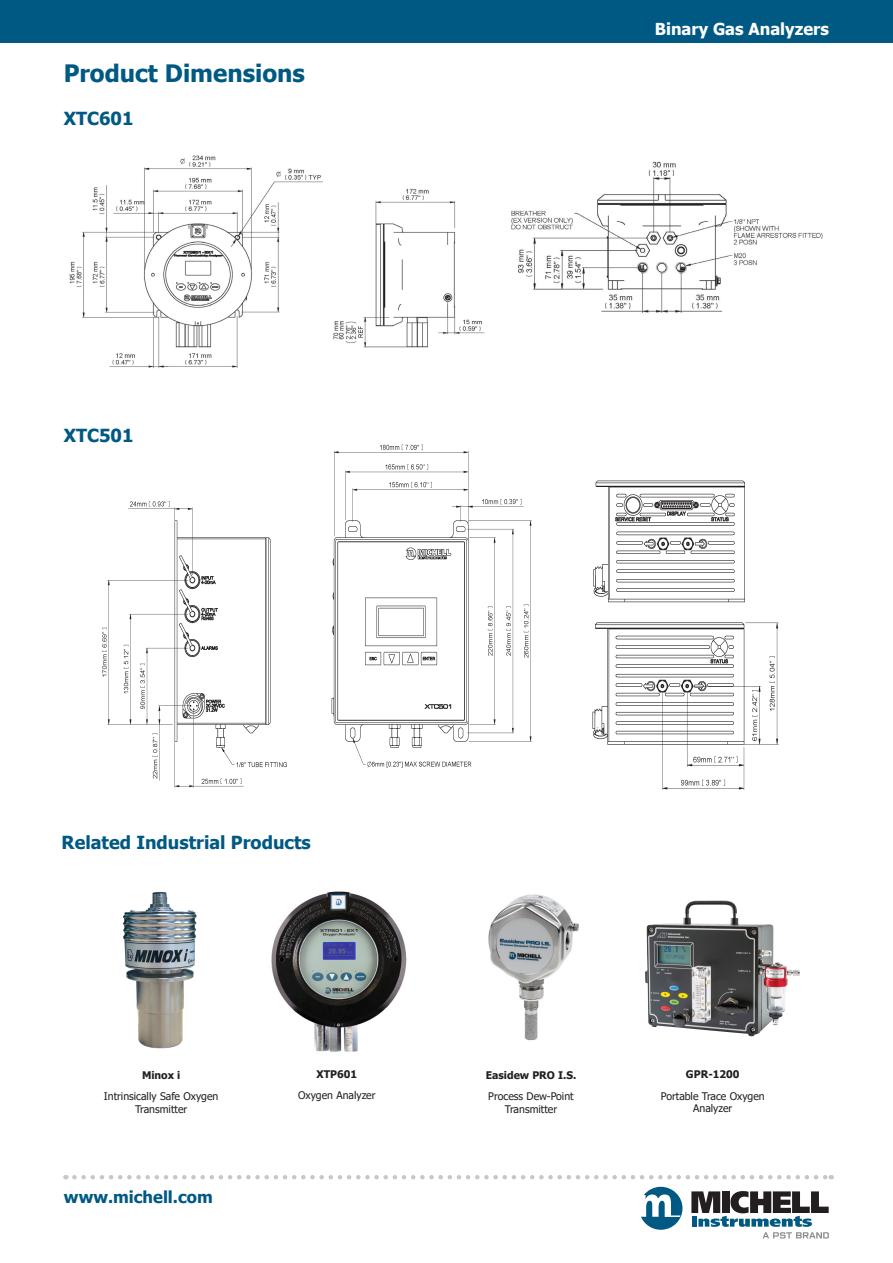
<style>
.page{position:relative;width:893px;height:1263px;background:#fff}
.page>*{position:absolute;margin:0;border:0;box-sizing:border-box;transform-origin:0 0}
.Heading_2{font:700 24px "Tahoma";color:#005983}
.Heading_3{font:700 18px "Tahoma";color:#005983}
.t1{font:700 16.5px "Tahoma";color:#fff}
.t2{font:700 16.5px "Tahoma";color:#005983}
.Heading_4{font:10.5px/12.6px "Tahoma";color:#231f20;text-align:center}
.Heading_4-2{font:700 10.5px "Tahoma";color:#231f20}
</style>
<div class="page">
<div style="left:0;top:0;width:893px;height:43px;background:#005983"></div>
<svg style="left:74px;top:1175px;width:758px;height:4px"></svg>
<svg style="left:641px;top:1187px;width:41px;height:43px"></svg>
<svg style="left:691px;top:1191px;width:138px;height:47px"></svg>
<img style="left:69px;top:155px;width:416px;height:214px">
<img style="left:511px;top:161px;width:312px;height:152px">
<img style="left:102px;top:444px;width:430px;height:344px">
<img style="left:593px;top:480px;width:152px;height:123px">
<img style="left:592px;top:622px;width:187px;height:168px">
<img style="left:122px;top:891px;width:75px;height:158px">
<img style="left:271px;top:891px;width:136px;height:161px">
<img style="left:488px;top:894px;width:91px;height:147px">
<img style="left:645px;top:900px;width:155px;height:136px">
<p class="Heading_2" style="left:64px;top:57px;width:243px">Product Dimensions</p>
<p class="Heading_3" style="left:64px;top:105px;width:71px">XTC601</p>
<p class="Heading_3" style="left:64px;top:423px;width:71px">XTC501</p>
<h3 class="t1" style="left:655px;top:17px;width:176px">Binary Gas Analyzers</h3>
<p class="Heading_3" style="left:62px;top:830px;width:251px">Related Industrial Products</p>
<p class="Heading_4-2" style="left:142px;top:1068px;width:40px">Minox i</p>
<p class="Heading_4" style="left:104px;top:1091px;width:116px">Intrinsically Safe Oxygen<br>Transmitter</p>
<h3 class="t2" style="left:64px;top:1186px;width:150px">www.michell.com</h3>
<p class="Heading_4-2" style="left:317px;top:1066px;width:42px">XTP601</p>
<p class="Heading_4" style="left:298px;top:1089px;width:79px">Oxygen Analyzer</p>
<p class="Heading_4-2" style="left:486px;top:1068px;width:92px">Easidew PRO I.S.</p>
<p class="Heading_4" style="left:488px;top:1091px;width:87px">Process Dew-Point<br>Transmitter</p>
<p class="Heading_4-2" style="left:686px;top:1067px;width:55px">GPR-1200</p>
<p class="Heading_4" style="left:661px;top:1090px;width:105px">Portable Trace Oxygen<br>Analyzer</p>
</div>
